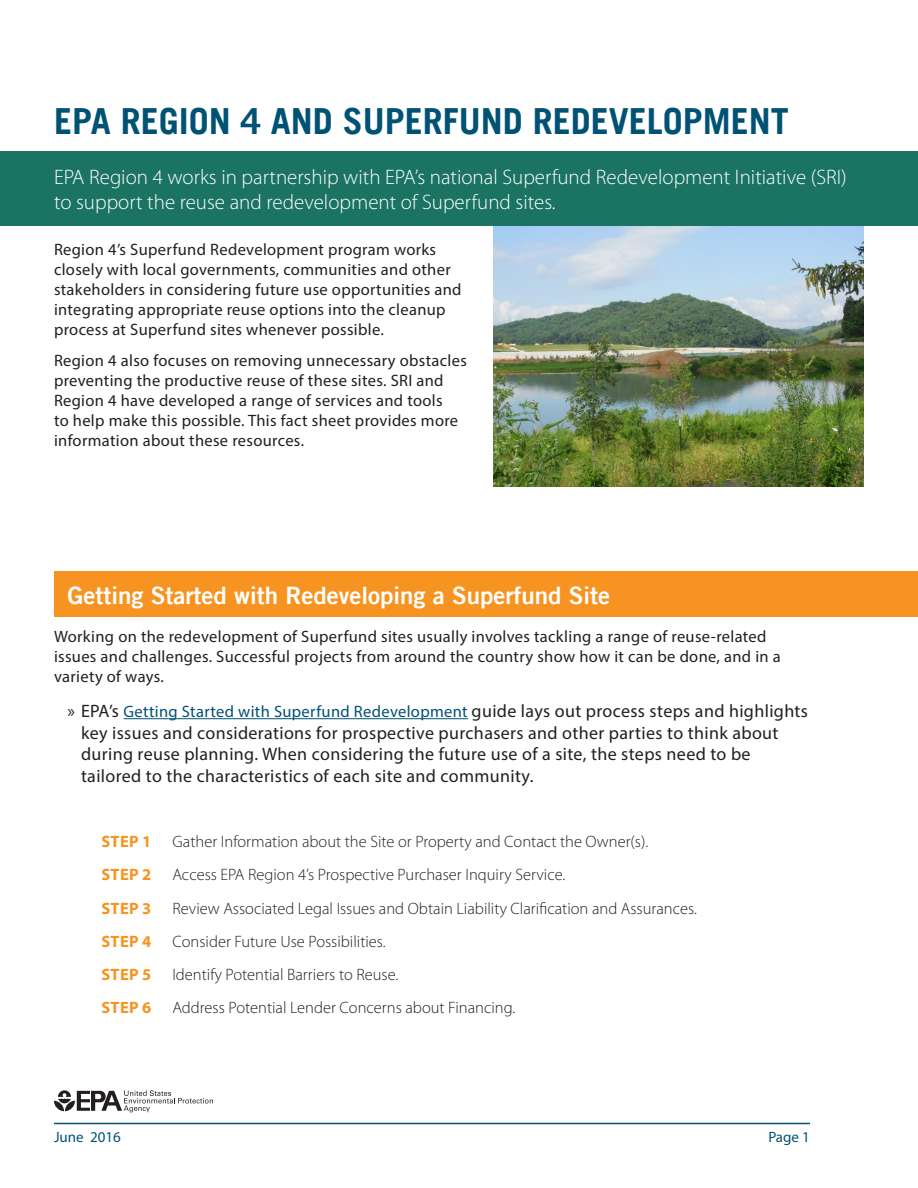
<style>
.page{position:relative;width:918px;height:1188px;background:#fff}
.page>*{position:absolute;margin:0;border:0;box-sizing:border-box;transform-origin:0 0}
.t1{font:700 36px "Trade Gothic LT";color:#005275}
.Sub_title{font:24px "Trade Gothic LT Bold Two";color:#fff}
.Emphasize_text{font:300 21px "Myriad Pro";color:#fff}
.t2{font:18px/21.6px "Myriad Pro";letter-spacing:.02em;color:#231f20}
.text{font:16.5px/19.8px "Myriad Pro";letter-spacing:.02em;color:#231f20}
.bullets{font:300 16.5px "Myriad Pro";color:#231f20}
.bullets-2{font:700 16.5px "Myriad Pro";letter-spacing:.02em;color:#f79320}
.page_footer{font:15px "Myriad Pro";color:#005275}
.s1{font-size:16.5px;color:#005175}
</style>
<div class="page">
<img style="left:494px;top:226px;width:370px;height:261px">
<hr style="left:54px;top:1123px;width:756px;height:1px;background:#005275">
<div style="left:54px;top:571px;width:864px;height:46px;background:#f79320"></div>
<div style="left:0;top:151px;width:918px;height:75px;background:#1b7364"></div>
<hr style="left:124px;top:718px;width:344px;height:1px;background:#005175">
<svg style="left:54px;top:1090px;width:159px;height:22px"></svg>
<p class="t1" style="left:54px;top:99px;width:736px">EPA REGION 4 AND SUPERFUND REDEVELOPMENT</p>
<p class="Emphasize_text" style="left:54px;top:164px;width:794px">EPA Region 4 works in partnership with EPA’s national Superfund Redevelopment Initiative (SRI)</p>
<p class="Emphasize_text" style="left:54px;top:189px;width:503px">to support the reuse and redevelopment of Superfund sites.</p>
<p class="text" style="left:54px;top:240px;width:409px">Region 4’s Superfund Redevelopment program works closely with local governments, communities and other stakeholders in considering future use opportunities and integrating appropriate reuse options into the cleanup process at Superfund sites whenever possible.</p>
<p class="text" style="left:54px;top:351px;width:415px">Region 4 also focuses on removing unnecessary obstacles preventing the productive reuse of these sites. SRI and Region 4 have developed a range of services and tools<br>to help make this possible. This fact sheet provides more information about these resources.</p>
<p class="Sub_title" style="left:68px;top:580px;width:544px">Getting Started with Redeveloping a Superfund Site</p>
<p class="text" style="left:54px;top:627px;width:728px">Working on the redevelopment of Superfund sites usually involves tackling a range of reuse-related issues and challenges. Successful projects from around the country show how it can be done, and in a variety of ways.</p>
<p class="t2" style="left:81px;top:700px;width:729px;text-indent:-14px">» EPA’s <span class="s1">Getting Started with Superfund Redevelopment</span> guide lays out process steps and highlights key issues and considerations for prospective purchasers and other parties to think about during reuse planning. When considering the future use of a site, the steps need to be tailored to the characteristics of each site and community.</p>
<p class="bullets-2" style="left:101px;top:831px;width:51px">STEP 1</p>
<p class="bullets" style="left:172px;top:832px;width:477px">Gather Information about the Site or Property and Contact the Owner(s).</p>
<p class="bullets-2" style="left:101px;top:864px;width:51px">STEP 2</p>
<p class="bullets" style="left:172px;top:865px;width:394px">Access EPA Region 4’s Prospective Purchaser Inquiry Service.</p>
<p class="bullets-2" style="left:101px;top:897px;width:51px">STEP 3</p>
<p class="bullets" style="left:172px;top:898px;width:526px">Review Associated Legal Issues and Obtain Liability Clarification and Assurances.</p>
<p class="bullets-2" style="left:101px;top:931px;width:51px">STEP 4</p>
<p class="bullets" style="left:172px;top:931px;width:215px">Consider Future Use Possibilities.</p>
<p class="bullets-2" style="left:101px;top:964px;width:51px">STEP 5</p>
<p class="bullets" style="left:172px;top:965px;width:227px">Identify Potential Barriers to Reuse.</p>
<p class="bullets-2" style="left:101px;top:997px;width:51px">STEP 6</p>
<p class="bullets" style="left:172px;top:998px;width:344px">Address Potential Lender Concerns about Financing.</p>
<p class="page_footer" style="left:54px;top:1128px;width:68px">June 2016</p>
<p class="page_footer" style="left:768px;top:1128px;width:43px">Page 1</p>
</div>
